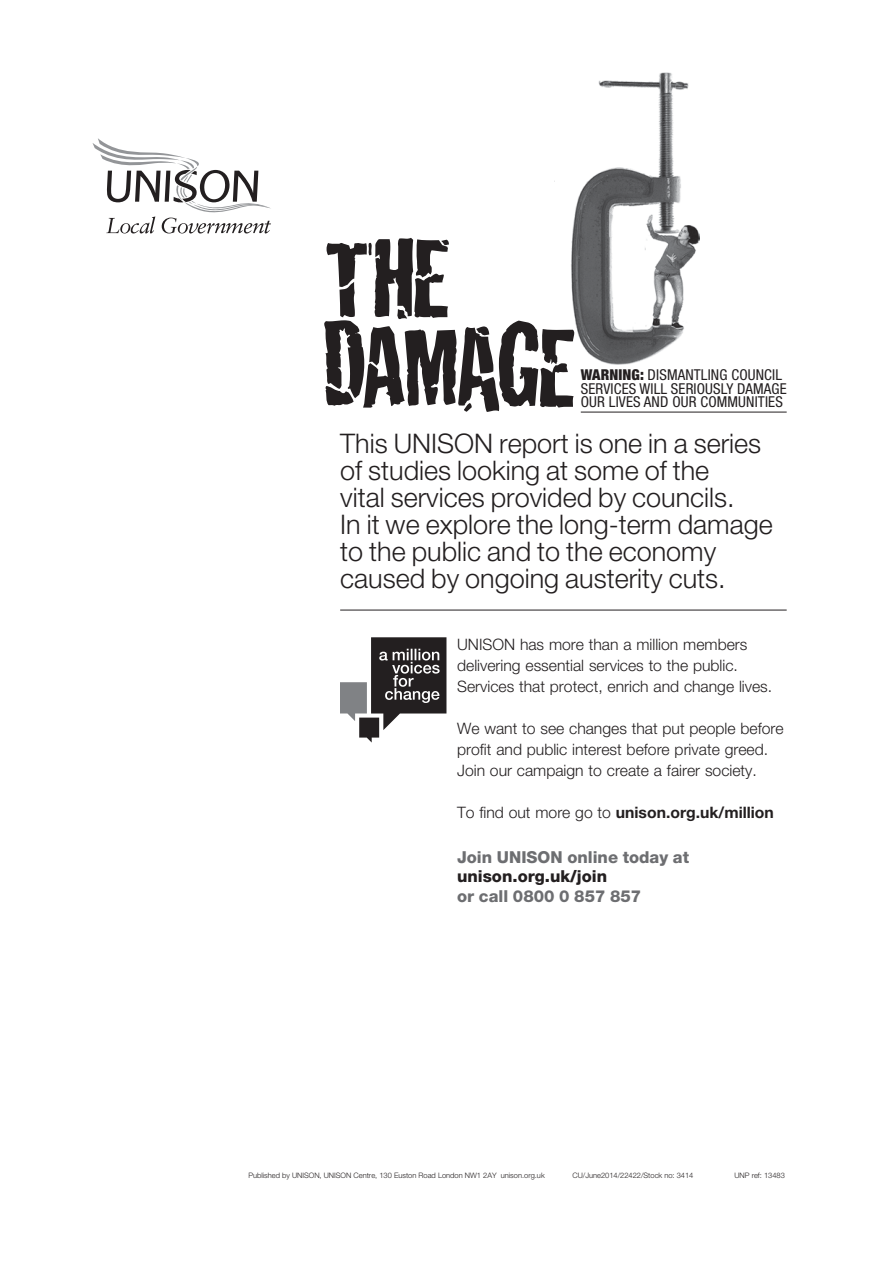
<style>
.page{position:relative;width:893px;height:1263px;background:#fff}
.page>*{position:absolute;margin:0;border:0;box-sizing:border-box;transform-origin:0 0}
.Level_1_head_rom{font:300 27px/27px "Helvetica Neue";color:#231f20}
.Level_3_heads{font:800 16.5px/19.5px "Helvetica Neue";color:#6d6e71}
.Body{font:300 15.75px/21px "Helvetica Neue";color:#231f20}
.Body-2{font:700 15.75px "Helvetica Neue";color:#231f20}
.t1{font:condensed 15px/13.5px "Helvetica Neue";letter-spacing:.01em;color:#231f20}
.t2{font:300 7.5px "Helvetica Neue";color:#231f20}
.s1{font-weight:900}
.s2{font-weight:300}
.s3{color:#231f20}
</style>
<div class="page">
<img style="left:554px;top:72px;width:145px;height:292px">
<svg style="left:324px;top:238px;width:250px;height:174px"></svg>
<hr style="left:581px;top:412px;width:206px;height:1px;background:#231f20">
<hr style="left:340px;top:610px;width:447px;height:1px;background:#231f20">
<svg style="left:92px;top:138px;width:179px;height:95px"></svg>
<svg style="left:340px;top:637px;width:106px;height:105px"></svg>
<p class="t1" style="left:581px;top:368px;width:207px"><span class="s1">WARNING:</span> DISMANTLING COUNCIL<br>SERVICES WILL SERIOUSLY DAMAGE<br>OUR LIVES AND OUR COMMUNITIES</p>
<p class="Level_1_head_rom" style="left:340px;top:430px;width:434px">This UNISON report is one in a series of studies looking at some of the<br>vital services provided by councils.<br>In it we explore the long-term damage to the public and to the economy caused by ongoing austerity cuts.</p>
<p class="Body" style="left:457px;top:633px;width:317px">UNISON has more than a million members delivering essential services to the public.<br>Services that protect, enrich and change lives.</p>
<p class="Body" style="left:457px;top:717px;width:328px">We want to see changes that put people before profit and public interest before private greed.<br>Join our campaign to create a fairer society.</p>
<p class="Body-2" style="left:457px;top:802px;width:318px"><span class="s2">To find out more go to</span> unison.org.uk/million</p>
<p class="Level_3_heads" style="left:457px;top:847px;width:234px">Join UNISON online today at <span class="s3">unison.org.uk/join<br></span>or call 0800 0 857 857</p>
<p class="t2" style="left:248px;top:1171px;width:298px">Published by UNISON, UNISON Centre, 130 Euston Road London NW1 2AY unison.org.uk</p>
<p class="t2" style="left:572px;top:1171px;width:123px">CU/June2014/22422/Stock no: 3414</p>
<p class="t2" style="left:734px;top:1171px;width:52px">UNP ref: 13483</p>
</div>
